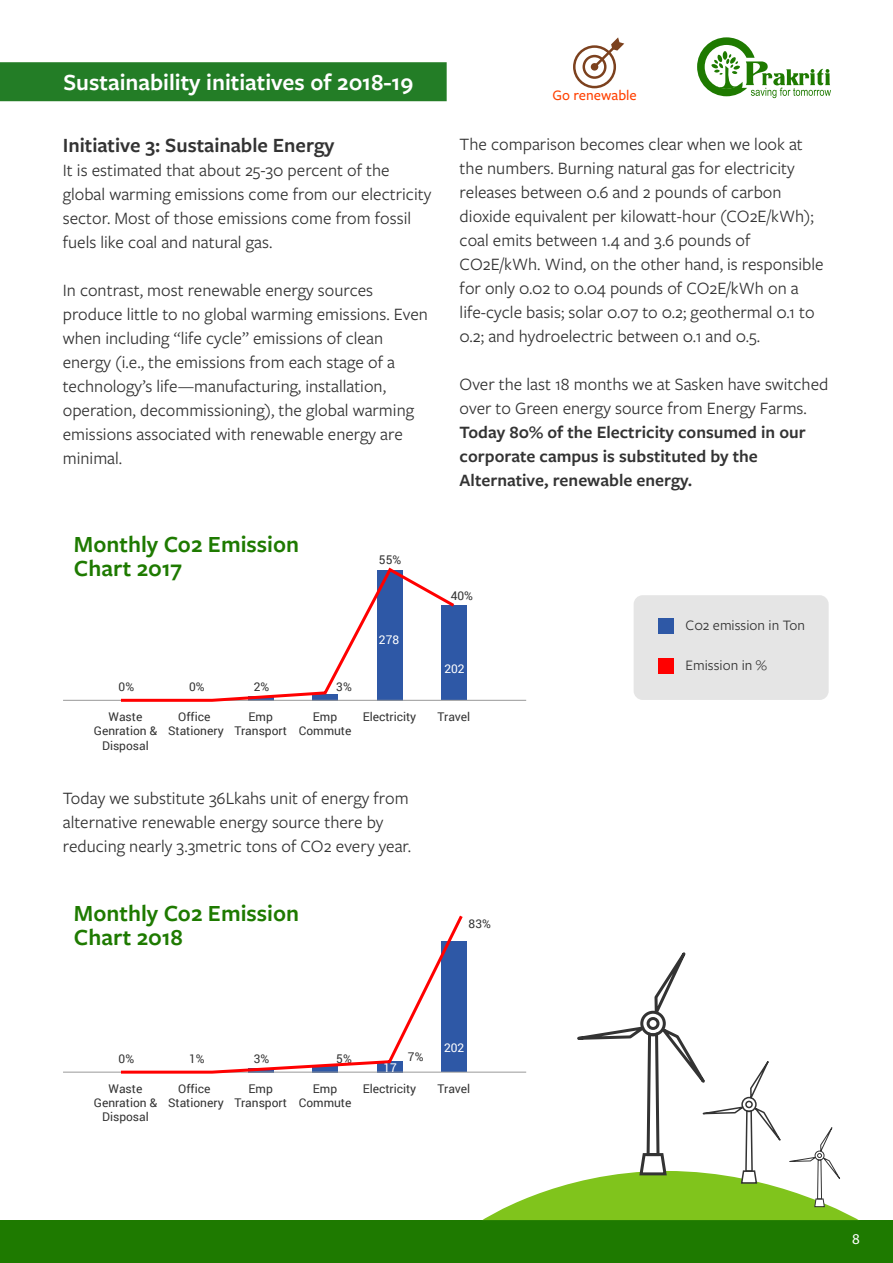
<style>
.page{position:relative;width:893px;height:1263px;background:#fff}
.page>*{position:absolute;margin:0;border:0;box-sizing:border-box;transform-origin:0 0}
.t1{font:600 24px/24px "Freight Sans Pro";color:#1e7a00}
.t2{font:600 24px "Freight Sans Pro";color:#fff}
.t3{font:600 21px "Freight Sans Pro";color:#333}
.t4{font:18px/24px "Freight Sans Pro";color:#333}
.t5{font:600 18px/24px "Freight Sans Pro";color:#333}
.t6{font:15px "Freight Sans Pro";color:#333}
.t7{font:500 15px "Freight Sans Pro";color:#ff4000}
.t8{font:15px "Myriad Pro";color:#fff}
.t9{font:12px/14.4px "Roboto";color:#333;text-align:center}
.t10{font:12px "Roboto";color:#fff}
</style>
<div class="page">
<div style="left:634px;top:595px;width:195px;height:105px;background:#e5e5e5;border-radius:9px"></div>
<div style="left:0;top:1220px;width:893px;height:43px;background:#1e7a00"></div>
<svg style="left:652px;top:952px;width:34px;height:65px"></svg>
<div style="left:640px;top:1011px;width:26px;height:25px;border:3px solid #333;border-radius:50%"></div>
<div style="left:647px;top:1017px;width:12px;height:13px;border:3px solid #333;border-radius:50%"></div>
<svg style="left:482px;top:1024px;width:377px;height:196px"></svg>
<div style="left:658px;top:618px;width:16px;height:16px;background:#2e58a6"></div>
<div style="left:658px;top:658px;width:16px;height:15px;background:#f00"></div>
<div style="left:441px;top:605px;width:25px;height:95px;background:#2e58a6"></div>
<hr style="left:63px;top:700px;width:463px;height:1px;background:#999">
<svg style="left:118px;top:567px;width:340px;height:135px"></svg>
<div style="left:441px;top:941px;width:25px;height:131px;background:#2e58a6"></div>
<hr style="left:63px;top:1072px;width:463px;height:1px;background:#999">
<svg style="left:118px;top:915px;width:347px;height:159px"></svg>
<div style="left:0;top:62px;width:447px;height:39px;background:#237d26"></div>
<svg style="left:697px;top:37px;width:134px;height:61px"></svg>
<svg style="left:591px;top:37px;width:33px;height:33px"></svg>
<div style="left:582px;top:55px;width:24px;height:24px;border:3px solid #7c411e;border-radius:50%"></div>
<div style="left:573px;top:45px;width:43px;height:43px;border:3px solid #7c411e;border-radius:50%"></div>
<h1 class="t2" style="left:63px;top:65px;width:351px">Sustainability initiatives of 2018-19</h1>
<p class="t3" style="left:63px;top:131px;width:273px">Initiative 3: Sustainable Energy</p>
<p class="t4" style="left:63px;top:158px;width:370px">It is estimated that about 25-30 percent of the global warming emissions come from our electricity sector. Most of those emissions come from fossil fuels like coal and natural gas.</p>
<p class="t4" style="left:63px;top:278px;width:367px">In contrast, most renewable energy sources produce little to no global warming emissions. Even when including “life cycle” emissions of clean energy (i.e., the emissions from each stage of a technology’s life—manufacturing, installation, operation, decommissioning), the global warming emissions associated with renewable energy are minimal.</p>
<p class="t7" style="left:552px;top:85px;width:86px">Go renewable</p>
<p class="t4" style="left:460px;top:132px;width:365px">The comparison becomes clear when we look at the numbers. Burning natural gas for electricity releases between 0.6 and 2 pounds of carbon dioxide equivalent per kilowatt-hour (CO2E/kWh); coal emits between 1.4 and 3.6 pounds of CO2E/kWh. Wind, on the other hand, is responsible for only 0.02 to 0.04 pounds of CO2E/kWh on a life-cycle basis; solar 0.07 to 0.2; geothermal 0.1 to 0.2; and hydroelectric between 0.1 and 0.5.</p>
<p class="t4" style="left:460px;top:372px;width:370px">Over the last 18 months we at Sasken have switched over to Green energy source from Energy Farms.</p>
<p class="t5" style="left:460px;top:420px;width:348px">Today 80% of the Electricity consumed in our corporate campus is substituted by the<br>Alternative, renewable energy.</p>
<h1 class="t1" style="left:74px;top:531px;width:227px">Monthly Co2 Emission<br>Chart 2017</h1>
<p class="t9" style="left:119px;top:679px;width:17px">0%</p>
<p class="t9" style="left:189px;top:679px;width:17px">0%</p>
<p class="t9" style="left:254px;top:679px;width:17px">2%</p>
<p class="t9" style="left:336px;top:679px;width:17px">3%</p>
<p class="t9" style="left:379px;top:552px;width:24px">55%</p>
<p class="t10" style="left:379px;top:631px;width:22px">278</p>
<p class="t9" style="left:451px;top:588px;width:24px">40%</p>
<p class="t10" style="left:444px;top:661px;width:22px">202</p>
<p class="t6" style="left:685px;top:615px;width:121px">C02 emission in Ton</p>
<p class="t6" style="left:685px;top:655px;width:83px">Emission in %</p>
<p class="t9" style="left:94px;top:709px;width:65px">Waste<br>Genration &amp;<br>Disposal</p>
<p class="t9" style="left:168px;top:709px;width:57px">Office<br>Stationery</p>
<p class="t9" style="left:235px;top:709px;width:54px">Emp<br>Transport</p>
<p class="t9" style="left:299px;top:709px;width:54px">Emp<br>Commute</p>
<p class="t9" style="left:363px;top:709px;width:55px">Electricity</p>
<p class="t9" style="left:438px;top:709px;width:34px">Travel</p>
<p class="t4" style="left:63px;top:785px;width:350px">Today we substitute 36Lkahs unit of energy from alternative renewable energy source there by reducing nearly 3.3metric tons of CO2 every year.</p>
<h1 class="t1" style="left:74px;top:900px;width:227px">Monthly Co2 Emission<br>Chart 2018</h1>
<p class="t9" style="left:469px;top:916px;width:24px">83%</p>
<p class="t9" style="left:119px;top:1050px;width:17px">0%</p>
<p class="t9" style="left:189px;top:1050px;width:17px">1%</p>
<p class="t9" style="left:254px;top:1050px;width:17px">3%</p>
<p class="t9" style="left:336px;top:1050px;width:17px">5%</p>
<p class="t9" style="left:408px;top:1049px;width:17px">7%</p>
<p class="t10" style="left:383px;top:1059px;width:15px">17</p>
<p class="t10" style="left:444px;top:1039px;width:22px">202</p>
<p class="t9" style="left:94px;top:1080px;width:65px">Waste<br>Genration &amp;<br>Disposal</p>
<p class="t9" style="left:168px;top:1081px;width:57px">Office<br>Stationery</p>
<p class="t9" style="left:235px;top:1081px;width:54px">Emp<br>Transport</p>
<p class="t9" style="left:299px;top:1081px;width:54px">Emp<br>Commute</p>
<p class="t9" style="left:363px;top:1081px;width:55px">Electricity</p>
<p class="t9" style="left:438px;top:1081px;width:34px">Travel</p>
<p class="t8" style="left:852px;top:1230px;width:9px">8</p>
</div>
